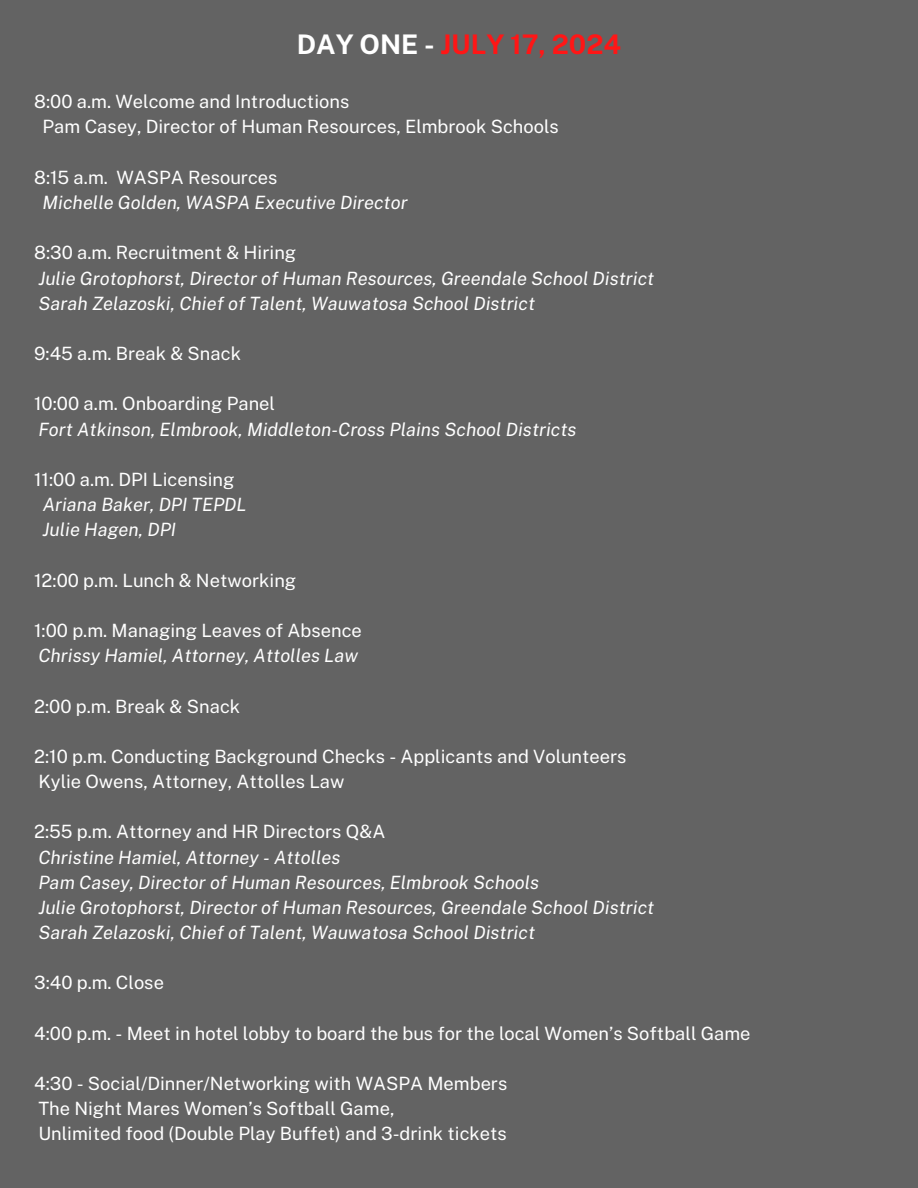
<style>
.page{position:relative;width:918px;height:1188px;background:#636363}
.page>*{position:absolute;margin:0;border:0;box-sizing:border-box;transform-origin:0 0}
.t1{font:700 27px "Public Sans";color:#ff1616}
.t2{font:18.3px "Public Sans";color:#fff}
.t3{font:italic 18.3px "Public Sans";color:#fff}
.s1{color:#fff}
</style>
<div class="page">
<p class="t1" style="left:297px;top:29px;width:326px"><span class="s1">DAY ONE -</span> JULY 17, 2024</p>
<h1 class="t2" style="left:34px;top:91px;width:317px">8:00 a.m. Welcome and Introductions</h1>
<p class="t2" style="left:43px;top:116px;width:518px">Pam Casey, Director of Human Resources, Elmbrook Schools</p>
<p class="t2" style="left:34px;top:166px;width:245px">8:15 a.m. WASPA Resources</p>
<p class="t3" style="left:43px;top:192px;width:366px">Michelle Golden, WASPA Executive Director</p>
<p class="t2" style="left:34px;top:242px;width:264px">8:30 a.m. Recruitment &amp; Hiring</p>
<p class="t3" style="left:38px;top:267px;width:617px">Julie Grotophorst, Director of Human Resources, Greendale School District</p>
<p class="t3" style="left:38px;top:292px;width:498px">Sarah Zelazoski, Chief of Talent, Wauwatosa School District</p>
<p class="t2" style="left:34px;top:343px;width:208px">9:45 a.m. Break &amp; Snack</p>
<p class="t2" style="left:34px;top:393px;width:242px">10:00 a.m. Onboarding Panel</p>
<p class="t3" style="left:38px;top:418px;width:540px">Fort Atkinson, Elmbrook, Middleton-Cross Plains School Districts</p>
<p class="t2" style="left:34px;top:469px;width:202px">11:00 a.m. DPI Licensing</p>
<p class="t3" style="left:43px;top:494px;width:206px">Ariana Baker, DPI TEPDL</p>
<p class="t3" style="left:43px;top:519px;width:135px">Julie Hagen, DPI</p>
<p class="t2" style="left:34px;top:569px;width:264px">12:00 p.m. Lunch &amp; Networking</p>
<p class="t2" style="left:34px;top:620px;width:329px">1:00 p.m. Managing Leaves of Absence</p>
<p class="t3" style="left:38px;top:645px;width:321px">Chrissy Hamiel, Attorney, Attolles Law</p>
<p class="t2" style="left:34px;top:695px;width:208px">2:00 p.m. Break &amp; Snack</p>
<p class="t2" style="left:34px;top:745px;width:594px">2:10 p.m. Conducting Background Checks - Applicants and Volunteers</p>
<p class="t2" style="left:38px;top:771px;width:308px">Kylie Owens, Attorney, Attolles Law</p>
<p class="t2" style="left:34px;top:821px;width:353px">2:55 p.m. Attorney and HR Directors Q&amp;A</p>
<p class="t3" style="left:38px;top:846px;width:304px">Christine Hamiel, Attorney - Attolles</p>
<p class="t3" style="left:38px;top:871px;width:502px">Pam Casey, Director of Human Resources, Elmbrook Schools</p>
<p class="t3" style="left:38px;top:897px;width:617px">Julie Grotophorst, Director of Human Resources, Greendale School District</p>
<p class="t3" style="left:38px;top:922px;width:498px">Sarah Zelazoski, Chief of Talent, Wauwatosa School District</p>
<p class="t2" style="left:34px;top:972px;width:131px">3:40 p.m. Close</p>
<p class="t2" style="left:34px;top:1022px;width:718px">4:00 p.m. - Meet in hotel lobby to board the bus for the local Women’s Softball Game</p>
<p class="t2" style="left:34px;top:1073px;width:475px">4:30 - Social/Dinner/Networking with WASPA Members</p>
<p class="t2" style="left:38px;top:1098px;width:357px">The Night Mares Women’s Softball Game,</p>
<p class="t2" style="left:38px;top:1123px;width:470px">Unlimited food (Double Play Buffet) and 3-drink tickets</p>
</div>
